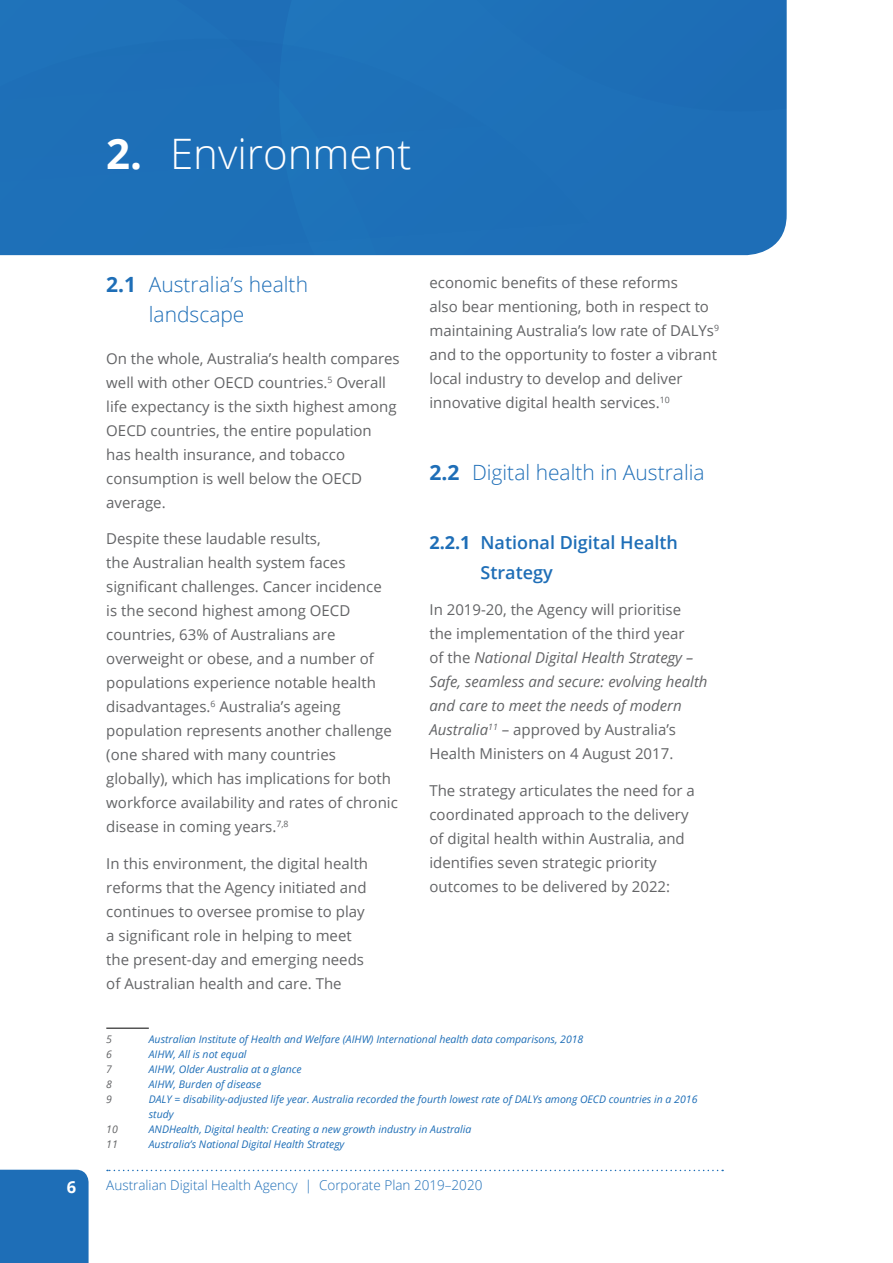
<style>
.page{position:relative;width:893px;height:1263px;background:#fff}
.page>*{position:absolute;margin:0;border:0;box-sizing:border-box;transform-origin:0 0}
.t1{font:300 42px "Open Sans";color:#fff}
.t2{font:300 21px/30px "Open Sans";color:#1e6eb7}
.t3{font:600 18px/30px "Open Sans";color:#1e6eb7}
.t4{font:700 16.5px "Open Sans";color:#fff}
.t5{font:15px/24px "Open Sans";color:#636466}
.t6{font:300 13.5px "Open Sans";color:#1e6eb7}
.Footnote{font:italic 10.5px/15px "Open Sans";color:#1e6eb7}
.Footnote-2{font:italic 10.5px "Open Sans";color:#636466}
.s1{font-weight:700}
.s2{font-style:italic}
</style>
<div class="page">
<div style="left:0;top:1170px;width:89px;height:93px;background:#1e6eb7"></div>
<svg style="left:107px;top:1170px;width:616px;height:1px"></svg>
<div style="left:0;top:0;width:279px;height:39px;background:#1f72b9"></div>
<div style="left:0;top:39px;width:279px;height:216px;background:#1d6fb7"></div>
<div style="left:279px;top:0;width:508px;height:255px;background:#1e6fb8"></div>
<div style="left:370px;top:0;width:417px;height:111px;background:#1e6fb8"></div>
<hr style="left:106px;top:1028px;width:43px;height:1px;background:#000">
<p class="t1" style="left:106px;top:125px;width:307px"><span class="s1">2.</span> Environment</p>
<p class="t2" style="left:149px;top:269px;width:161px;text-indent:-43px"><span class="s1">2.1</span> Australia’s health landscape</p>
<p class="t5" style="left:106px;top:346px;width:295px">On the whole, Australia’s health compares well with other OECD countries.<sup>5</sup> Overall life expectancy is the sixth highest among OECD countries, the entire population has health insurance, and tobacco consumption is well below the OECD average.</p>
<p class="t5" style="left:106px;top:526px;width:293px">Despite these laudable results,<br>the Australian health system faces significant challenges. Cancer incidence<br>is the second highest among OECD countries, 63% of Australians are overweight or obese, and a number of populations experience notable health disadvantages.<sup>6</sup> Australia’s ageing population represents another challenge (one shared with many countries globally), which has implications for both workforce availability and rates of chronic disease in coming years.<sup>7,8</sup></p>
<p class="t5" style="left:106px;top:851px;width:263px">In this environment, the digital health reforms that the Agency initiated and continues to oversee promise to play a significant role in helping to meet the present-day and emerging needs of Australian health and care. The</p>
<p class="t5" style="left:429px;top:270px;width:291px">economic benefits of these reforms<br>also bear mentioning, both in respect to maintaining Australia’s low rate of DALYs<sup>9 </sup>and to the opportunity to foster a vibrant local industry to develop and deliver innovative digital health services.<sup>10</sup></p>
<p class="t2" style="left:429px;top:457px;width:277px"><span class="s1">2.2</span> Digital health in Australia</p>
<p class="t3" style="left:480px;top:527px;width:199px;text-indent:-51px"><span class="s1">2.2.1</span> National Digital Health<br>Strategy</p>
<p class="t5" style="left:429px;top:598px;width:280px">In 2019-20, the Agency will prioritise the implementation of the third year<br>of the <span class="s2">National Digital Health Strategy – Safe, seamless and secure: evolving health and care to meet the needs of modern Australia</span><sup>11</sup> – approved by Australia’s Health Ministers on 4 August 2017.</p>
<p class="t5" style="left:429px;top:778px;width:267px">The strategy articulates the need for a coordinated approach to the delivery of digital health within Australia, and identifies seven strategic priority outcomes to be delivered by 2022:</p>
<p class="Footnote-2" style="left:106px;top:1032px;width:7px">5</p>
<p class="Footnote" style="left:149px;top:1031px;width:436px">Australian Institute of Health and Welfare (AIHW) International health data comparisons, 2018</p>
<p class="Footnote-2" style="left:106px;top:1047px;width:7px">6</p>
<p class="Footnote" style="left:149px;top:1046px;width:99px">AIHW, All is not equal</p>
<p class="Footnote-2" style="left:106px;top:1062px;width:7px">7</p>
<p class="Footnote" style="left:149px;top:1061px;width:154px">AIHW, Older Australia at a glance</p>
<p class="Footnote-2" style="left:106px;top:1077px;width:7px">8</p>
<p class="Footnote" style="left:149px;top:1076px;width:114px">AIHW, Burden of disease</p>
<p class="Footnote-2" style="left:106px;top:1092px;width:7px">9</p>
<p class="Footnote" style="left:149px;top:1091px;width:550px">DALY = disability-adjusted life year. Australia recorded the fourth lowest rate of DALYs among OECD countries in a 2016 study</p>
<p class="Footnote-2" style="left:106px;top:1122px;width:13px">10</p>
<p class="Footnote" style="left:149px;top:1121px;width:324px">ANDHealth, Digital health: Creating a new growth industry in Australia</p>
<p class="Footnote-2" style="left:106px;top:1137px;width:13px">11</p>
<p class="Footnote" style="left:149px;top:1136px;width:197px">Australia’s National Digital Health Strategy</p>
<p class="t4" style="left:67px;top:1175px;width:11px">6</p>
<p class="t6" style="left:106px;top:1176px;width:378px">Australian Digital Health Agency | Corporate Plan 2019–2020</p>
</div>
